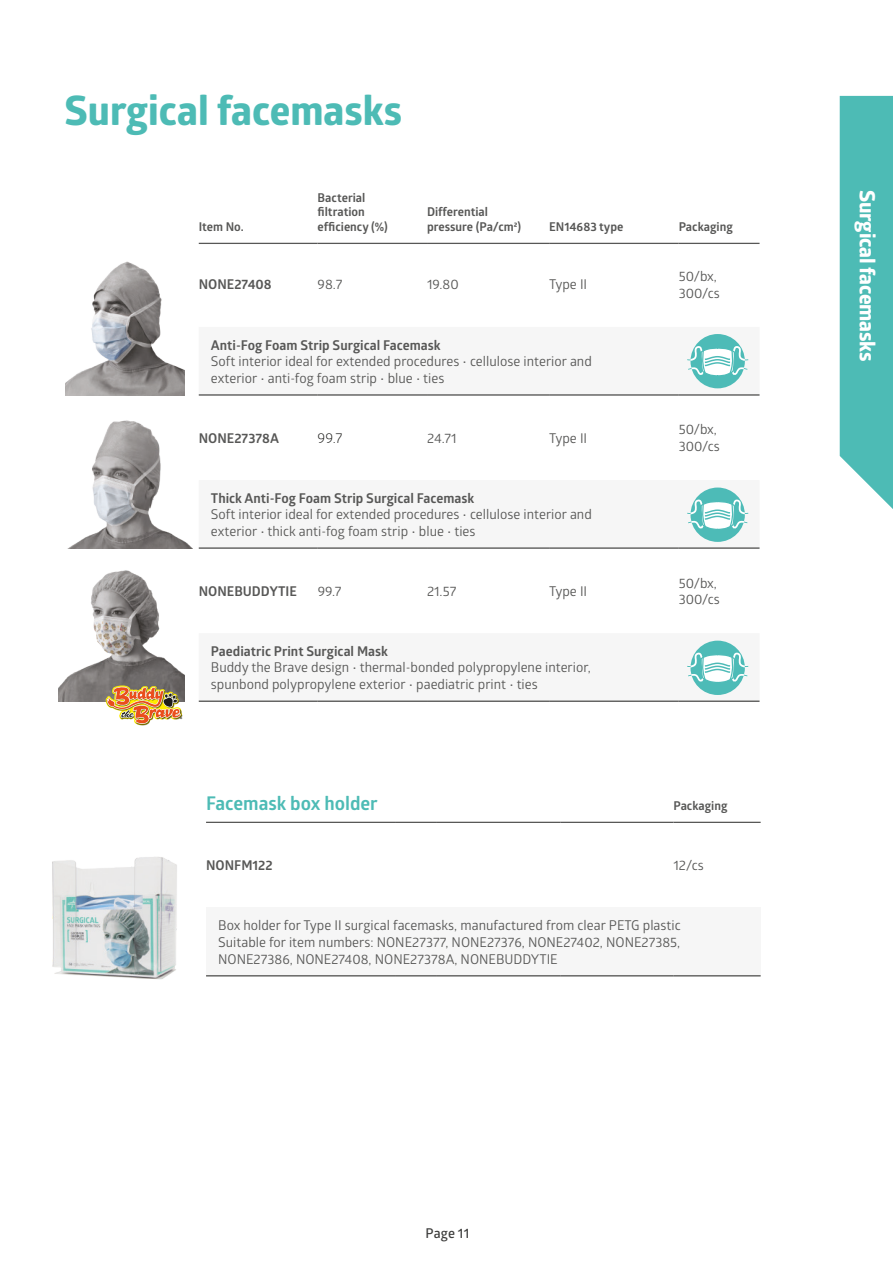
<style>
.page{position:relative;width:893px;height:1263px;background:#fff}
.page>*{position:absolute;margin:0;border:0;box-sizing:border-box;transform-origin:0 0}
.t1{font:700 40.5px "Globerx";color:#4dbbb5}
.t2{font:700 21px "Globerx";letter-spacing:-.01em;color:#fff}
.t3{font:700 18.9px "Glober";color:#4dbbb5}
.t4{font:14.1px "Glober";color:#1d1d1b}
.t5{font:13.5px/16.2px "Glober";color:#575756}
.t6{font:700 13.5px "Glober";color:#575756}
.t7{font:600 13.5px "Glober";letter-spacing:.005em;color:#3d3d3c}
.t8{font:700 12.15px/14.5px "Glober";color:#575756}
.t9{font:2.4px "Chalkboard";color:#1d1d1b}
</style>
<div class="page">
<img style="left:59px;top:570px;width:125px;height:131px">
<svg style="left:199px;top:242px;width:480px;height:1px"></svg>
<svg style="left:199px;top:334px;width:560px;height:367px;fill:#f6f6f6"></svg>
<hr style="left:199px;top:701px;width:119px;height:1px;background:#1d1d1b">
<hr style="left:318px;top:701px;width:109px;height:1px;background:#1d1d1b">
<hr style="left:427px;top:701px;width:122px;height:1px;background:#1d1d1b">
<hr style="left:549px;top:701px;width:130px;height:1px;background:#1d1d1b">
<hr style="left:679px;top:701px;width:80px;height:1px;background:#1d1d1b">
<hr style="left:199px;top:548px;width:119px;height:1px;background:#1d1d1b">
<hr style="left:318px;top:548px;width:109px;height:1px;background:#1d1d1b">
<hr style="left:427px;top:548px;width:122px;height:1px;background:#1d1d1b">
<hr style="left:549px;top:548px;width:130px;height:1px;background:#1d1d1b">
<hr style="left:679px;top:548px;width:80px;height:1px;background:#1d1d1b">
<hr style="left:199px;top:395px;width:119px;height:1px;background:#1d1d1b">
<hr style="left:318px;top:395px;width:109px;height:1px;background:#1d1d1b">
<hr style="left:427px;top:395px;width:122px;height:1px;background:#1d1d1b">
<hr style="left:549px;top:395px;width:130px;height:1px;background:#1d1d1b">
<hr style="left:679px;top:395px;width:80px;height:1px;background:#1d1d1b">
<hr style="left:199px;top:243px;width:119px;height:1px;background:#575756">
<hr style="left:318px;top:243px;width:109px;height:1px;background:#575756">
<hr style="left:427px;top:243px;width:122px;height:1px;background:#575756">
<hr style="left:549px;top:243px;width:130px;height:1px;background:#575756">
<hr style="left:679px;top:243px;width:80px;height:1px;background:#575756">
<img style="left:95px;top:681px;width:90px;height:44px">
<img style="left:65px;top:261px;width:119px;height:134px">
<img style="left:69px;top:420px;width:123px;height:128px">
<div style="left:690px;top:334px;width:55px;height:54px;background:#4dbbb7;border-radius:50%"></div>
<svg style="left:685px;top:344px;width:65px;height:33px"></svg>
<div style="left:690px;top:487px;width:55px;height:55px;background:#4dbbb7;border-radius:50%"></div>
<svg style="left:685px;top:497px;width:65px;height:34px"></svg>
<div style="left:690px;top:641px;width:55px;height:54px;background:#4dbbb7;border-radius:50%"></div>
<svg style="left:685px;top:651px;width:65px;height:33px"></svg>
<svg style="left:206px;top:821px;width:467px;height:1px"></svg>
<div style="left:206px;top:908px;width:555px;height:68px;background:#f6f6f6"></div>
<hr style="left:206px;top:976px;width:189px;height:1px;background:#1d1d1b">
<hr style="left:395px;top:976px;width:41px;height:1px;background:#1d1d1b">
<hr style="left:436px;top:976px;width:125px;height:1px;background:#1d1d1b">
<hr style="left:561px;top:976px;width:112px;height:1px;background:#1d1d1b">
<hr style="left:673px;top:976px;width:88px;height:1px;background:#1d1d1b">
<hr style="left:206px;top:822px;width:189px;height:1px;background:#575756">
<hr style="left:395px;top:822px;width:41px;height:1px;background:#575756">
<hr style="left:436px;top:822px;width:125px;height:1px;background:#575756">
<hr style="left:561px;top:822px;width:112px;height:1px;background:#575756">
<hr style="left:673px;top:822px;width:88px;height:1px;background:#575756">
<img style="left:52px;top:857px;width:125px;height:123px">
<div style="left:840px;top:96px;width:53px;height:413px;background:#4dbbb5"></div>
<h1 class="t1" style="left:64px;top:81px;width:339px">Surgical facemasks</h1>
<p class="t8" style="left:199px;top:219px;width:47px">Item No.</p>
<p class="t8" style="left:318px;top:190px;width:72px">Bacterial filtration efficiency (%)</p>
<p class="t8" style="left:427px;top:204px;width:96px">Differential pressure (Pa/cm²)</p>
<p class="t8" style="left:549px;top:219px;width:76px">EN14683 type</p>
<p class="t8" style="left:679px;top:219px;width:56px">Packaging</p>
<p class="t6" style="left:199px;top:275px;width:75px">NONE27408</p>
<p class="t5" style="left:318px;top:276px;width:26px">98.7</p>
<p class="t5" style="left:427px;top:276px;width:33px">19.80</p>
<p class="t5" style="left:549px;top:276px;width:40px">Type II</p>
<p class="t5" style="left:679px;top:268px;width:43px">50/bx,<br>300/cs</p>
<p class="t6" style="left:211px;top:335px;width:231px">Anti-Fog Foam Strip Surgical Facemask</p>
<p class="t5" style="left:211px;top:352px;width:382px;line-height:17px">Soft interior ideal for extended procedures • cellulose interior and exterior • anti-fog foam strip • blue • ties</p>
<p class="t6" style="left:199px;top:428px;width:82px">NONE27378A</p>
<p class="t4" style="left:318px;top:428px;width:26px">99.7</p>
<p class="t5" style="left:427px;top:429px;width:31px">24.71</p>
<p class="t5" style="left:549px;top:429px;width:40px">Type II</p>
<p class="t5" style="left:679px;top:421px;width:43px">50/bx,<br>300/cs</p>
<p class="t6" style="left:211px;top:489px;width:265px">Thick Anti-Fog Foam Strip Surgical Facemask</p>
<p class="t5" style="left:211px;top:506px;width:382px">Soft interior ideal for extended procedures • cellulose interior and exterior • thick anti-fog foam strip • blue • ties</p>
<p class="t6" style="left:199px;top:581px;width:100px">NONEBUDDYTIE</p>
<p class="t5" style="left:318px;top:582px;width:25px">99.7</p>
<p class="t5" style="left:427px;top:582px;width:31px">21.57</p>
<p class="t5" style="left:549px;top:582px;width:40px">Type II</p>
<p class="t5" style="left:679px;top:574px;width:43px">50/bx,<br>300/cs</p>
<p class="t9" style="left:180px;top:716px;width:4px">®</p>
<p class="t6" style="left:211px;top:642px;width:179px">Paediatric Print Surgical Mask</p>
<p class="t5" style="left:211px;top:659px;width:382px">Buddy the Brave design • thermal-bonded polypropylene interior, spunbond polypropylene exterior • paediatric print • ties</p>
<h3 class="t3" style="left:206px;top:790px;width:173px">Facemask box holder</h3>
<p class="t8" style="left:673px;top:798px;width:56px">Packaging</p>
<p class="t6" style="left:206px;top:856px;width:68px">NONFM122</p>
<p class="t5" style="left:673px;top:857px;width:32px">12/cs</p>
<p class="t5" style="left:218px;top:916px;width:464px;line-height:16.8px;text-align:justify">Box holder for Type II surgical facemasks, manufactured from clear PETG plastic Suitable for item numbers: NONE27377, NONE27376, NONE27402, NONE27385, NONE27386, NONE27408, NONE27378A, NONEBUDDYTIE</p>
<p class="t7" style="left:425px;top:1224px;width:45px">Page 11</p>
<h2 class="t2" style="left:883px;top:190px;width:174px;rotate:90deg">Surgical facemasks</h2>
</div>
